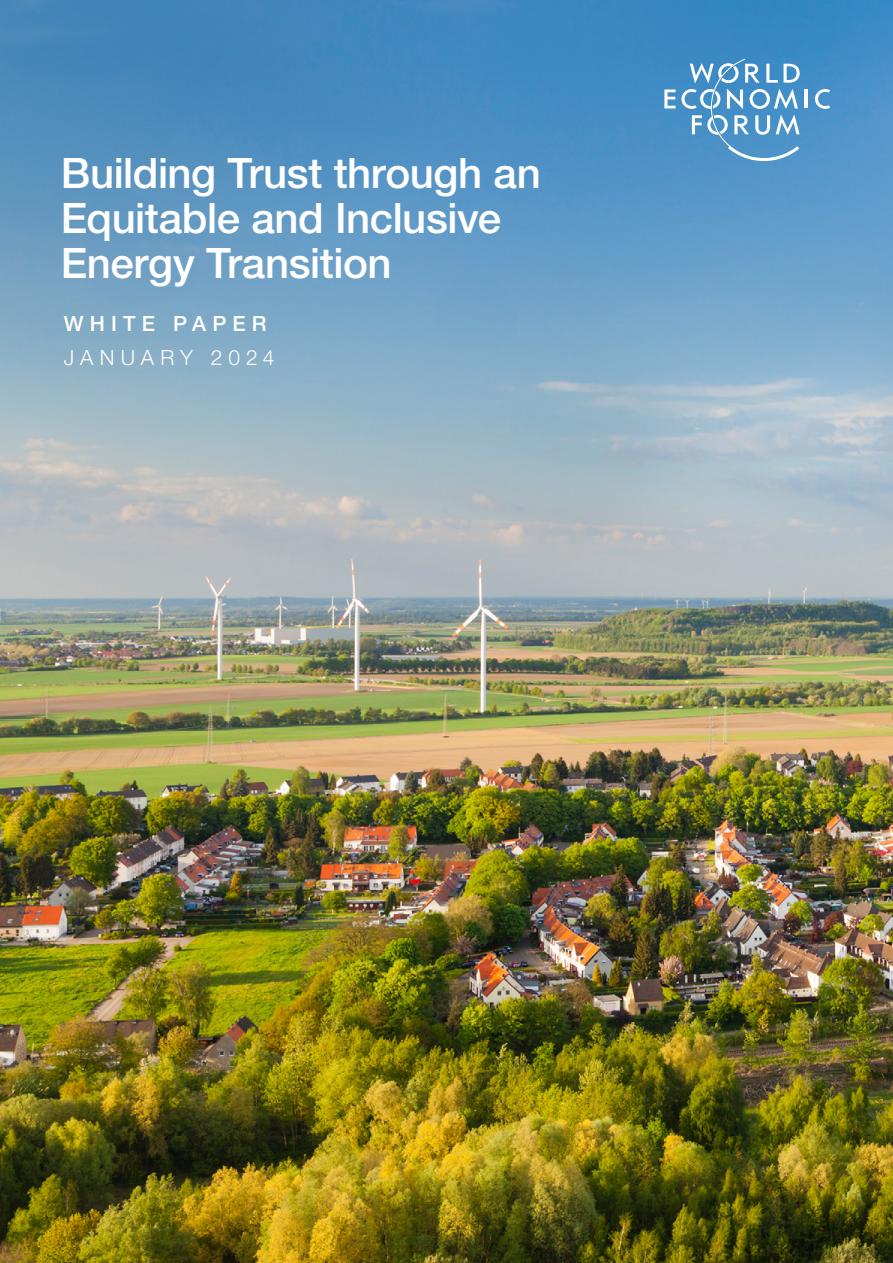
<style>
.page{position:relative;width:893px;height:1263px;background:#fff}
.page>*{position:absolute;margin:0;border:0;box-sizing:border-box;transform-origin:0 0}
.t1{font:500 42px/45px "Helvetica Neue LT Pro";letter-spacing:-.01em;color:#fff}
.t2{font:300 21px "Helvetica Neue LT Pro";letter-spacing:.28em;color:#fff}
.t3{font:500 21px "Helvetica Neue LT Pro";letter-spacing:.295em;color:#fff}
</style>
<div class="page">
<img style="left:0;top:0;width:893px;height:1263px">
<svg style="left:664px;top:89px;width:11px;height:19px"></svg>
<hr style="left:805px;top:89px;width:3px;height:19px;background:#fff">
<svg style="left:815px;top:89px;width:15px;height:20px"></svg>
<svg style="left:681px;top:59px;width:119px;height:102px"></svg>
<p class="t1" style="left:61px;top:150px;width:481px">Building Trust through an<br>Equitable and Inclusive<br>Energy Transition</p>
<p class="t3" style="left:64px;top:311px;width:204px">WHITE PAPER</p>
<p class="t2" style="left:64px;top:345px;width:212px">JANUARY 2024</p>
</div>
